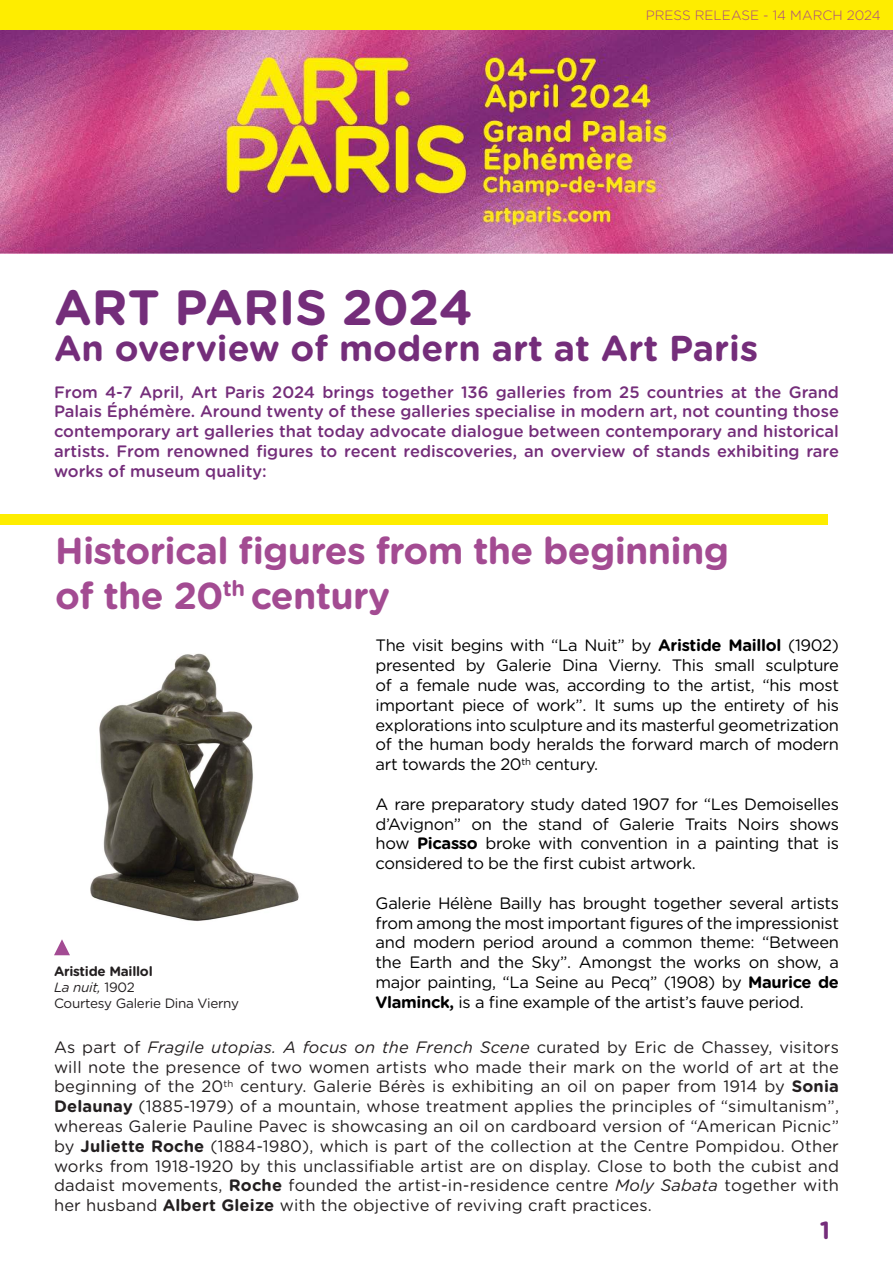
<style>
.page{position:relative;width:893px;height:1263px;background:#fff}
.page>*{position:absolute;margin:0;border:0;box-sizing:border-box;transform-origin:0 0}
.t1{font:700 49.5px "Gotham Rounded";color:#742d7a}
.t2{font:700 37.5px "Gotham Rounded";letter-spacing:-.02em;color:#a34b92}
.t3{font:700 36px "Gotham Rounded";color:#742d7a}
.t4{font:700 24.75px "Gotham Rounded";color:#742d7a}
.t5{font:16.5px/19.8px "Gotham Rounded";letter-spacing:-.02em;color:#000;text-align:justify}
.t6{font:16.5px/19.8px "Gotham Rounded";letter-spacing:.01em;color:#231f20;text-align:justify}
.t7{font:500 16.5px/19.8px "Gotham Rounded";color:#742d7a;text-align:justify}
.t8{font:13.5px "Gotham Rounded";letter-spacing:-.02em;color:#231f20}
.t9{font:300 13.5px "Gotham Rounded";color:#a74389}
.t10{font:700 13.5px "Gotham Rounded";letter-spacing:-.02em;color:#231f20}
.t11{font:italic 13.5px "Gotham Rounded";letter-spacing:-.02em;color:#231f20}
.s1{font-style:normal}
.s2{font-weight:700}
.s3{font-style:italic}
</style>
<div class="page">
<img style="left:0;top:29px;width:893px;height:224px">
<div style="left:0;top:0;width:893px;height:29px;background:#feed00"></div>
<img style="left:90px;top:653px;width:209px;height:268px">
<div style="left:0;top:514px;width:827px;height:10px;background:#feed00"></div>
<svg style="left:54px;top:939px;width:16px;height:16px"></svg>
<p class="t9" style="left:646px;top:6px;width:236px">PRESS RELEASE - 14 MARCH 2024</p>
<p class="t1" style="left:54px;top:271px;width:420px">ART PARIS 2024</p>
<p class="t3" style="left:54px;top:321px;width:706px">An overview of modern art at Art Paris</p>
<p class="t7" style="left:54px;top:381px;width:786px">From 4-7 April, Art Paris 2024 brings together 136 galleries from 25 countries at the Grand Palais Éphémère. Around twenty of these galleries specialise in modern art, not counting those contemporary art galleries that today advocate dialogue between contemporary and historical artists. From renowned figures to recent rediscoveries, an overview of stands exhibiting rare works of museum quality:</p>
<p class="t2" style="left:55px;top:523px;width:675px">Historical figures from the beginning</p>
<p class="t2" style="left:55px;top:568px;width:336px">of the 20<sup>th</sup> century</p>
<p class="t10" style="left:54px;top:961px;width:100px">Aristide Maillol</p>
<p class="t11" style="left:54px;top:978px;width:82px">La nuit, <span class="s1">1902</span></p>
<p class="t8" style="left:54px;top:994px;width:187px">Courtesy Galerie Dina Vierny</p>
<p class="t5" style="left:376px;top:635px;width:465px">The visit begins with “La Nuit” by <span class="s2">Aristide Maillol</span> (1902) presented by Galerie Dina Vierny. This small sculpture of a female nude was, according to the artist, “his most important piece of work”. It sums up the entirety of his explorations into sculpture and its masterful geometrization of the human body heralds the forward march of modern art towards the 20<sup>th</sup> century.</p>
<p class="t5" style="left:376px;top:793px;width:465px">A rare preparatory study dated 1907 for “Les Demoiselles d’Avignon” on the stand of Galerie Traits Noirs shows how <span class="s2">Picasso</span> broke with convention in a painting that is considered to be the first cubist artwork.</p>
<p class="t5" style="left:376px;top:892px;width:465px">Galerie Hélène Bailly has brought together several artists from among the most important figures of the impressionist and modern period around a common theme: “Between the Earth and the Sky”. Amongst the works on show, a major painting, “La Seine au Pecq” (1908) by <span class="s2">Maurice de Vlaminck,</span> is a fine example of the artist’s fauve period.</p>
<p class="t6" style="left:54px;top:1036px;width:786px">As part of <span class="s3">Fragile utopias. A focus on the French Scene</span> curated by Eric de Chassey, visitors will note the presence of two women artists who made their mark on the world of art at the beginning of the 20<sup>th</sup> century. Galerie Bérès is exhibiting an oil on paper from 1914 by <span class="s2">Sonia Delaunay</span> (1885-1979) of a mountain, whose treatment applies the principles of “simultanism”, whereas Galerie Pauline Pavec is showcasing an oil on cardboard version of “American Picnic” by <span class="s2">Juliette Roche</span> (1884-1980), which is part of the collection at the Centre Pompidou. Other works from 1918-1920 by this unclassifiable artist are on display. Close to both the cubist and dadaist movements, <span class="s2">Roche</span> founded the artist-in-residence centre <span class="s3">Moly Sabata</span> together with her husband <span class="s2">Albert Gleize</span> with the objective of reviving craft practices.</p>
<h3 class="t4" style="left:820px;top:1212px;width:12px">1</h3>
</div>
